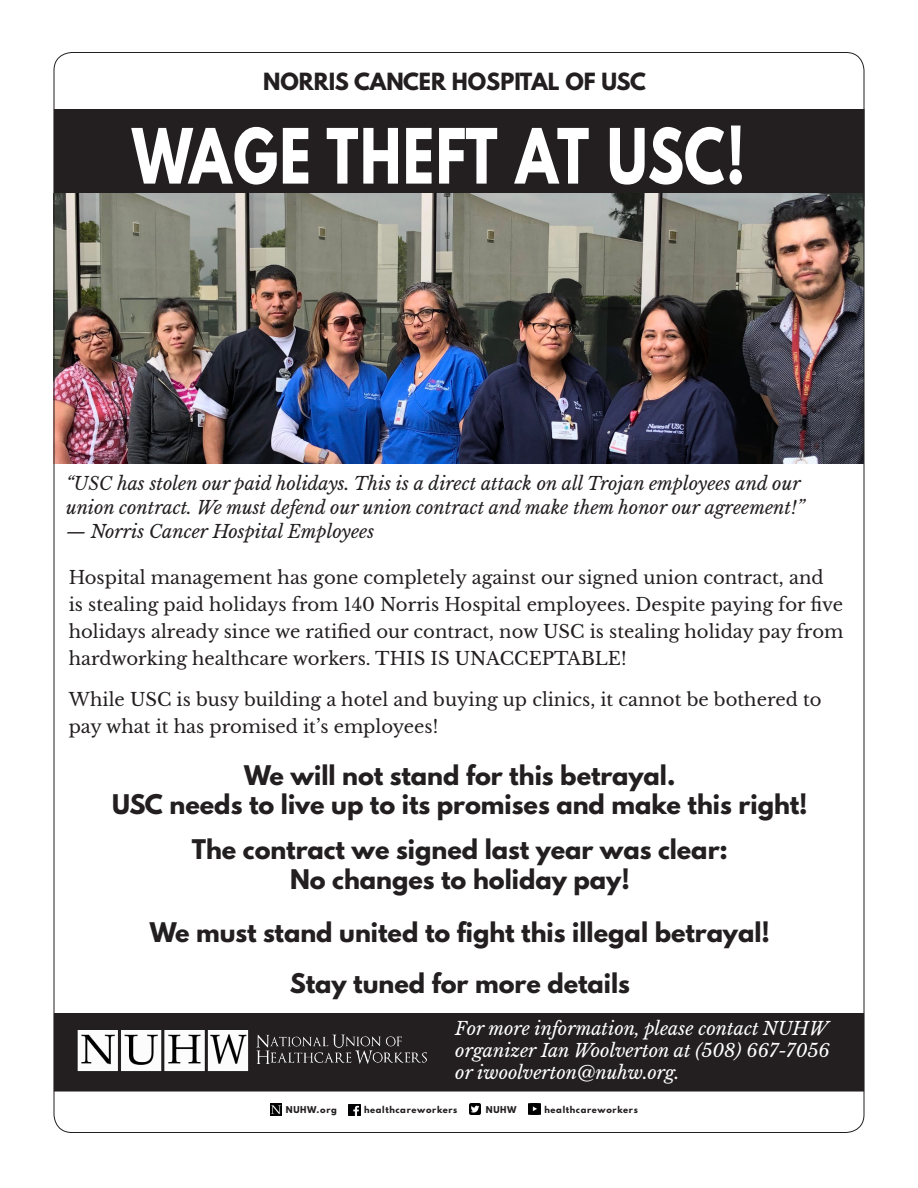
<style>
.page{position:relative;width:918px;height:1188px;background:#fff}
.page>*{position:absolute;margin:0;border:0;box-sizing:border-box;transform-origin:0 0}
.t1{font:700 67.5px "League Spartan";letter-spacing:.02em;color:#fff;scale:.8 1}
.t2{font:700 24px/28.8px "League Spartan";color:#231f20;text-align:center}
.t3{font:700 21px "League Spartan";color:#231f20}
.t4{font:18px/27px "Libre Baskerville";color:#231f20}
.t5{font:italic 18px/24px "Libre Baskerville";color:#231f20}
.t6{font:italic 18px/21.6px "Libre Baskerville";color:#fff;text-align:justify}
.t7{font:700 8.4px "League Spartan";letter-spacing:.08em;color:#231f20}
</style>
<div class="page">
<div style="left:54px;top:110px;width:810px;height:96px;background:#231f20"></div>
<div style="left:54px;top:109px;width:810px;height:97px;border:1px solid #231f20"></div>
<img style="left:56px;top:194px;width:806px;height:270px">
<svg style="left:270px;top:1104px;width:12px;height:12px"></svg>
<svg style="left:348px;top:1104px;width:12px;height:11px"></svg>
<svg style="left:469px;top:1104px;width:12px;height:11px"></svg>
<svg style="left:529px;top:1104px;width:11px;height:11px"></svg>
<div style="left:54px;top:1014px;width:810px;height:77px;background:#231f20"></div>
<div style="left:54px;top:1013px;width:810px;height:78px;border:1px solid #231f20"></div>
<img style="left:77px;top:1030px;width:350px;height:42px">
<p class="t3" style="left:263px;top:65px;width:384px">NORRIS CANCER HOSPITAL OF USC</p>
<p class="t1" style="left:132px;top:103px;width:768px">WAGE THEFT AT USC!</p>
<p class="t5" style="left:66px;top:471px;width:740px">“USC has stolen our paid holidays. This is a direct attack on all Trojan employees and our union contract. We must defend our union contract and make them honor our agreement!”</p>
<p class="t5" style="left:66px;top:519px;width:310px">— Norris Cancer Hospital Employees</p>
<p class="t4" style="left:69px;top:564px;width:776px">Hospital management has gone completely against our signed union contract, and<br>is stealing paid holidays from 140 Norris Hospital employees. Despite paying for five holidays already since we ratified our contract, now USC is stealing holiday pay from hardworking healthcare workers. THIS IS UNACCEPTABLE!</p>
<p class="t4" style="left:69px;top:686px;width:754px">While USC is busy building a hotel and buying up clinics, it cannot be bothered to pay what it has promised it’s employees!</p>
<p class="t2" style="left:112px;top:761px;width:697px">We will not stand for this betrayal.<br>USC needs to live up to its promises and make this right!</p>
<p class="t2" style="left:192px;top:834px;width:538px;line-height:30px">The contract we signed last year was clear:<br>No changes to holiday pay!</p>
<p class="t2" style="left:150px;top:917px;width:622px">We must stand united to fight this illegal betrayal!</p>
<p class="t2" style="left:290px;top:968px;width:342px">Stay tuned for more details</p>
<p class="t6" style="left:455px;top:1018px;width:376px">For more information, please contact NUHW organizer Ian Woolverton at (508) 667-7056 or iwoolverton@nuhw.org.</p>
<p class="t7" style="left:286px;top:1103px;width:53px">NUHW.org</p>
<p class="t7" style="left:364px;top:1103px;width:95px">healthcareworkers</p>
<p class="t7" style="left:486px;top:1103px;width:32px">NUHW</p>
<p class="t7" style="left:544px;top:1103px;width:95px">healthcareworkers</p>
</div>
